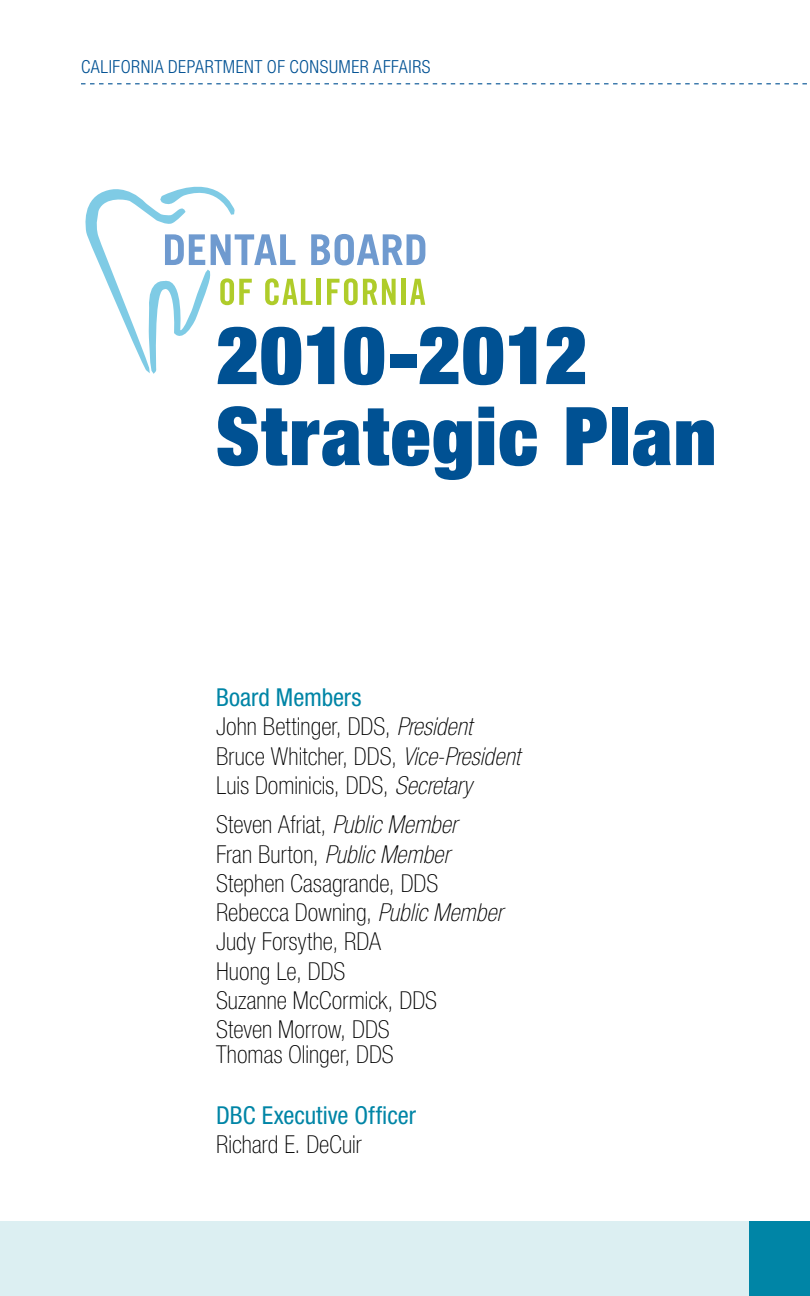
<style>
.page{position:relative;width:810px;height:1296px;background:#fff}
.page>*{position:absolute;margin:0;border:0;box-sizing:border-box;transform-origin:0 0}
.t1{font:900 condensed 81px/81px "Helvetica Neue LT Std";letter-spacing:.02em;color:#005193}
.t2{font:100 condensed 24.75px/29.2px "Helvetica Neue LT Std";letter-spacing:.005em;color:#000}
.t3{font:condensed 24.75px "Helvetica Neue LT Std";color:#0085a6}
.t4{font:300 condensed 18px "Helvetica Neue LT Std";letter-spacing:.03em;color:#005193}
.s1{font-weight:400;color:#0085a6}
.s2{font-style:italic}
</style>
<div class="page">
<svg style="left:85px;top:186px;width:340px;height:188px"></svg>
<div style="left:0;top:1222px;width:785px;height:74px;background:#dceff2"></div>
<div style="left:749px;top:1222px;width:61px;height:74px;background:#0085a6"></div>
<svg style="left:81px;top:83px;width:726px;height:1px"></svg>
<p class="t4" style="left:81px;top:56px;width:351px">CALIFORNIA DEPARTMENT OF CONSUMER AFFAIRS</p>
<h1 class="t1" style="left:216px;top:313px;width:502px">2010-2012<br>Strategic Plan</h1>
<p class="t2" style="left:216px;top:683px;width:305px"><span class="s1">Board Members<br></span>John Bettinger, DDS, <span class="s2">President<br></span>Bruce Whitcher, DDS, <span class="s2">Vice-President<br></span>Luis Dominicis, DDS, <span class="s2">Secretary</span></p>
<p class="t2" style="left:216px;top:810px;width:288px">Steven Afriat, <span class="s2">Public Member<br></span>Fran Burton, <span class="s2">Public Member<br></span>Stephen Casagrande, DDS<br>Rebecca Downing, <span class="s2">Public Member<br></span>Judy Forsythe, RDA<br>Huong Le, DDS<br>Suzanne McCormick, DDS<br>Steven Morrow, DDS</p>
<p class="t2" style="left:216px;top:1039px;width:179px">Thomas Olinger, DDS</p>
<p class="t3" style="left:216px;top:1101px;width:202px">DBC Executive Officer</p>
<p class="t2" style="left:216px;top:1130px;width:147px">Richard E. DeCuir</p>
</div>
